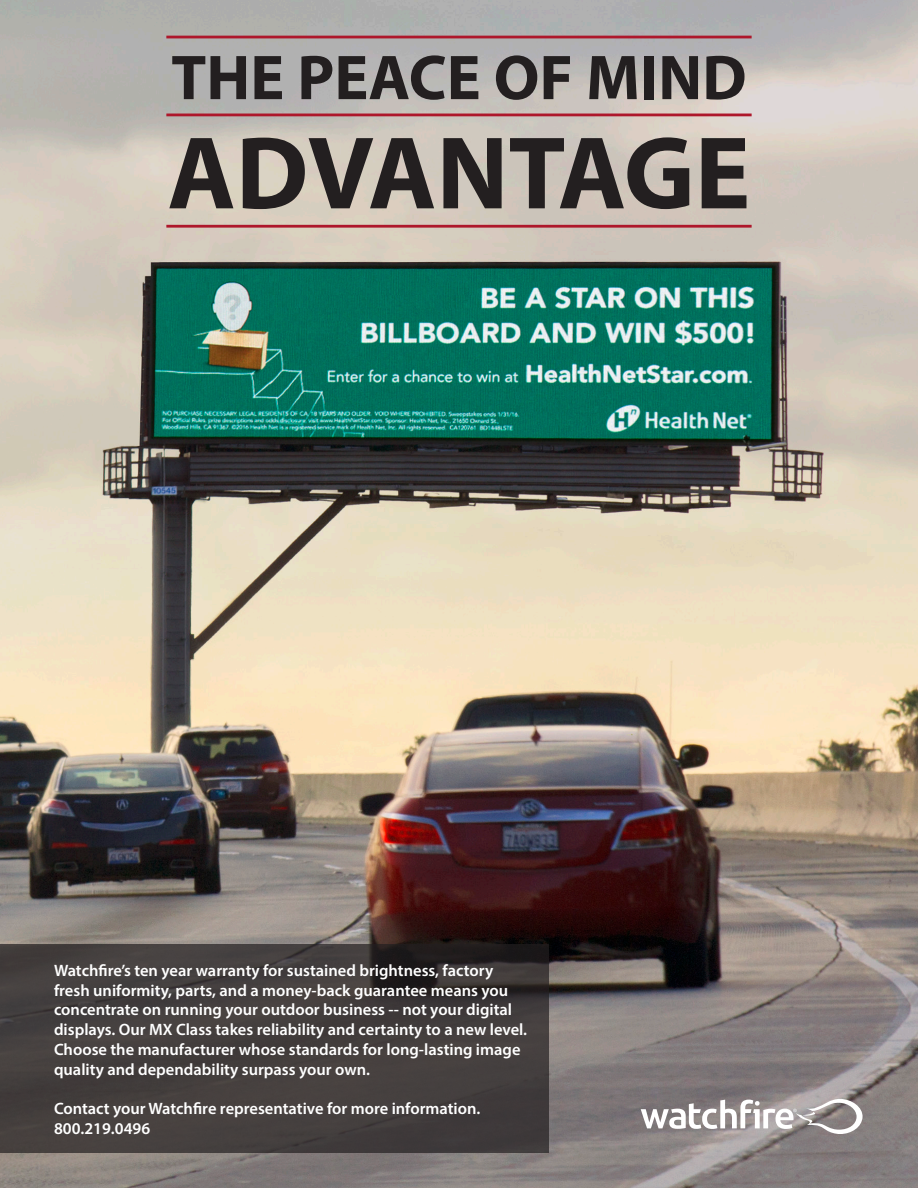
<style>
.page{position:relative;width:918px;height:1188px;background:#fff}
.page>*{position:absolute;margin:0;border:0;box-sizing:border-box;transform-origin:0 0}
.t1{font:700 104.1px "Myriad Pro";letter-spacing:-.005em;color:#231f20}
.t2{font:700 63.9px "Myriad Pro";color:#231f20}
.t3{font:600 16.5px/19.8px "Myriad Pro";color:#fff}
</style>
<div class="page">
<img style="left:0;top:0;width:918px;height:1188px">
<hr style="left:166px;top:36px;width:586px;height:2px;background:#ae172b">
<hr style="left:166px;top:114px;width:586px;height:2px;background:#ae172b">
<hr style="left:166px;top:225px;width:586px;height:3px;background:#ae172b">
<svg style="left:641px;top:1099px;width:222px;height:35px"></svg>
<svg style="left:0;top:945px;width:549px;height:208px;background:#413c3b"></svg>
<p class="t2" style="left:171px;top:36px;width:577px">THE PEACE OF MIND</p>
<p class="t1" style="left:168px;top:105px;width:584px">ADVANTAGE</p>
<p class="t3" style="left:54px;top:960px;width:475px">Watchfire’s ten year warranty for sustained brightness, factory fresh uniformity, parts, and a money-back guarantee means you concentrate on running your outdoor business -- not your digital displays. Our MX Class takes reliability and certainty to a new level.<br>Choose the manufacturer whose standards for long-lasting image quality and dependability surpass your own.</p>
<p class="t3" style="left:54px;top:1099px;width:428px">Contact your Watchfire representative for more information.</p>
<p class="t3" style="left:54px;top:1118px;width:98px">800.219.0496</p>
</div>
